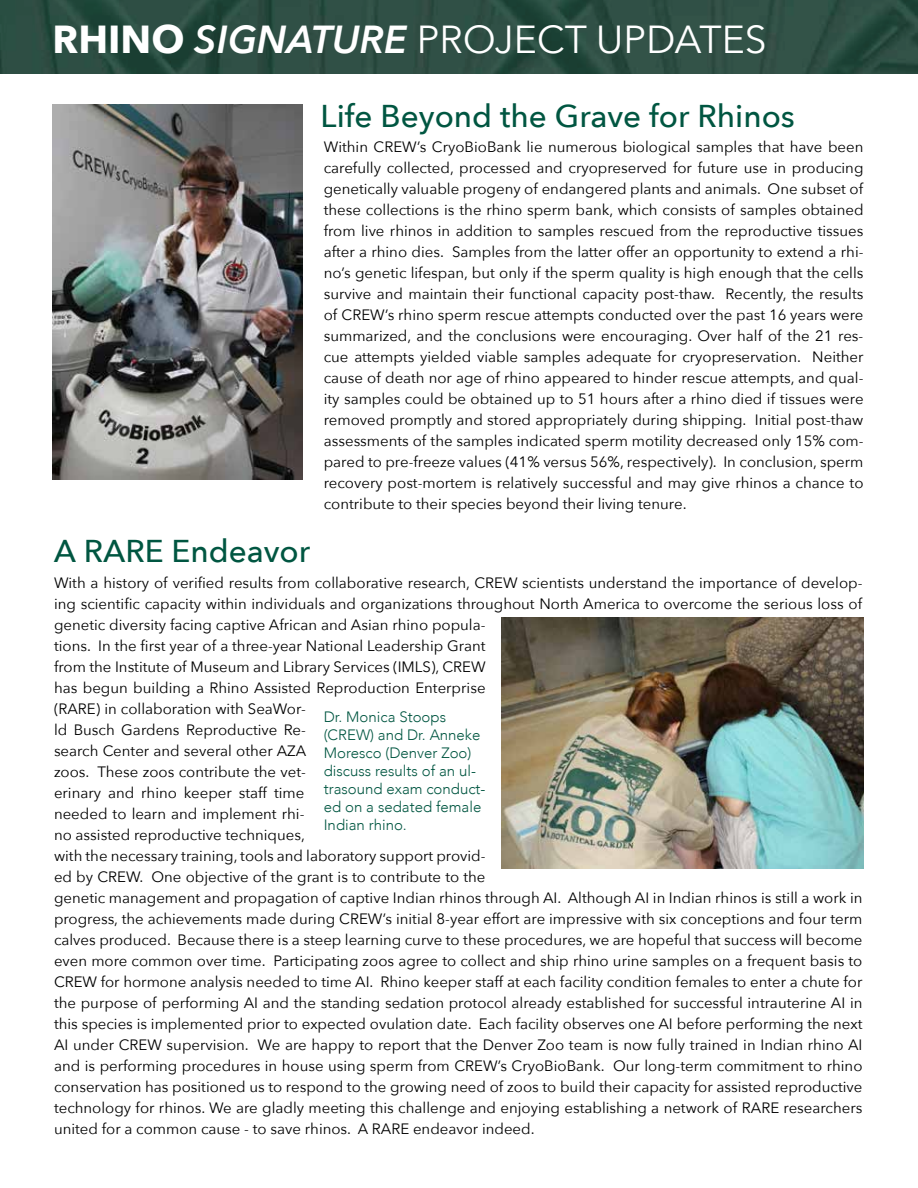
<style>
.page{position:relative;width:918px;height:1188px;background:#fff}
.page>*{position:absolute;margin:0;border:0;box-sizing:border-box;transform-origin:0 0}
.t1{font:39px "Avenir Next";color:#fff}
.t2{font:500 31.5px "Avenir Next";color:#005641}
.t3{font:15px/21px "Avenir Next";color:#000;text-align:justify}
.t4{font:300 15px/18px "Avenir";color:#005641}
.s1{font-weight:700}
.s2{font-weight:600;font-style:italic}
</style>
<div class="page">
<img style="left:0;top:0;width:918px;height:73px">
<img style="left:502px;top:618px;width:362px;height:250px">
<img style="left:52px;top:105px;width:251px;height:375px">
<h1 class="t1" style="left:52px;top:7px;width:716px"><span class="s1">RHINO</span> <span class="s2">SIGNATURE</span> PROJECT UPDATES</h1>
<h2 class="t2" style="left:321px;top:89px;width:476px">Life Beyond the Grave for Rhinos</h2>
<h2 class="t2" style="left:54px;top:524px;width:258px">A RARE Endeavor</h2>
<p class="t3" style="left:324px;top:136px;width:541px">Within CREW’s CryoBioBank lie numerous biological samples that have been carefully collected, processed and cryopreserved for future use in producing genetically valuable progeny of endangered plants and animals. One subset of these collections is the rhino sperm bank, which consists of samples obtained from live rhinos in addition to samples rescued from the reproductive tissues after a rhino dies. Samples from the latter offer an opportunity to extend a rhi&shy;no’s genetic lifespan, but only if the sperm quality is high enough that the cells survive and maintain their functional capacity post-thaw. Recently, the results of CREW’s rhino sperm rescue attempts conducted over the past 16 years were summarized, and the conclusions were encouraging. Over half of the 21 res&shy;cue attempts yielded viable samples adequate for cryopreservation. Neither cause of death nor age of rhino appeared to hinder rescue attempts, and qual&shy;ity samples could be obtained up to 51 hours after a rhino died if tissues were removed promptly and stored appropriately during shipping. Initial post-thaw assessments of the samples indicated sperm motility decreased only 15% com&shy;pared to pre-freeze values (41% versus 56%, respectively). In conclusion, sperm recovery post-mortem is relatively successful and may give rhinos a chance to contribute to their species beyond their living tenure.</p>
<p class="t3" style="left:54px;top:571px;width:810px;text-align:left">With a history of verified results from collaborative research, CREW scientists understand the importance of develop&shy;ing scientific capacity within individuals and organizations throughout North America to overcome the serious loss of genetic diversity facing captive African and Asian rhino popula-<br>tions. In the first year of a three-year National Leadership Grant<br>from the Institute of Museum and Library Services (IMLS), CREW<br>has begun building a Rhino Assisted Reproduction Enterprise<br>(RARE) in collaboration with SeaWor-<br>ld Busch Gardens Reproductive Re-<br>search Center and several other AZA<br>zoos. These zoos contribute the vet-<br>erinary and rhino keeper staff time<br>needed to learn and implement rhi-<br>no assisted reproductive techniques,<br>with the necessary training, tools and laboratory support provid-<br>ed by CREW. One objective of the grant is to contribute to the<br>genetic management and propagation of captive Indian rhinos through AI. Although AI in Indian rhinos is still a work in progress, the achievements made during CREW’s initial 8-year effort are impressive with six conceptions and four term calves produced. Because there is a steep learning curve to these procedures, we are hopeful that success will become even more common over time. Participating zoos agree to collect and ship rhino urine samples on a frequent basis to CREW for hormone analysis needed to time AI. Rhino keeper staff at each facility condition females to enter a chute for the purpose of performing AI and the standing sedation protocol already established for successful intrauterine AI in this species is implemented prior to expected ovulation date. Each facility observes one AI before performing the next AI under CREW supervision. We are happy to report that the Denver Zoo team is now fully trained in Indian rhino AI and is performing procedures in house using sperm from CREW’s CryoBioBank. Our long-term commitment to rhino conservation has positioned us to respond to the growing need of zoos to build their capacity for assisted reproductive technology for rhinos. We are gladly meeting this challenge and enjoying establishing a network of RARE researchers united for a common cause - to save rhinos. A RARE endeavor indeed.</p>
<p class="t4" style="left:324px;top:708px;width:163px">Dr. Monica Stoops (CREW) and Dr. Anneke<br>Moresco (Denver Zoo) discuss results of an ul&shy;trasound exam conduct&shy;ed on a sedated female<br>Indian rhino.</p>
</div>
